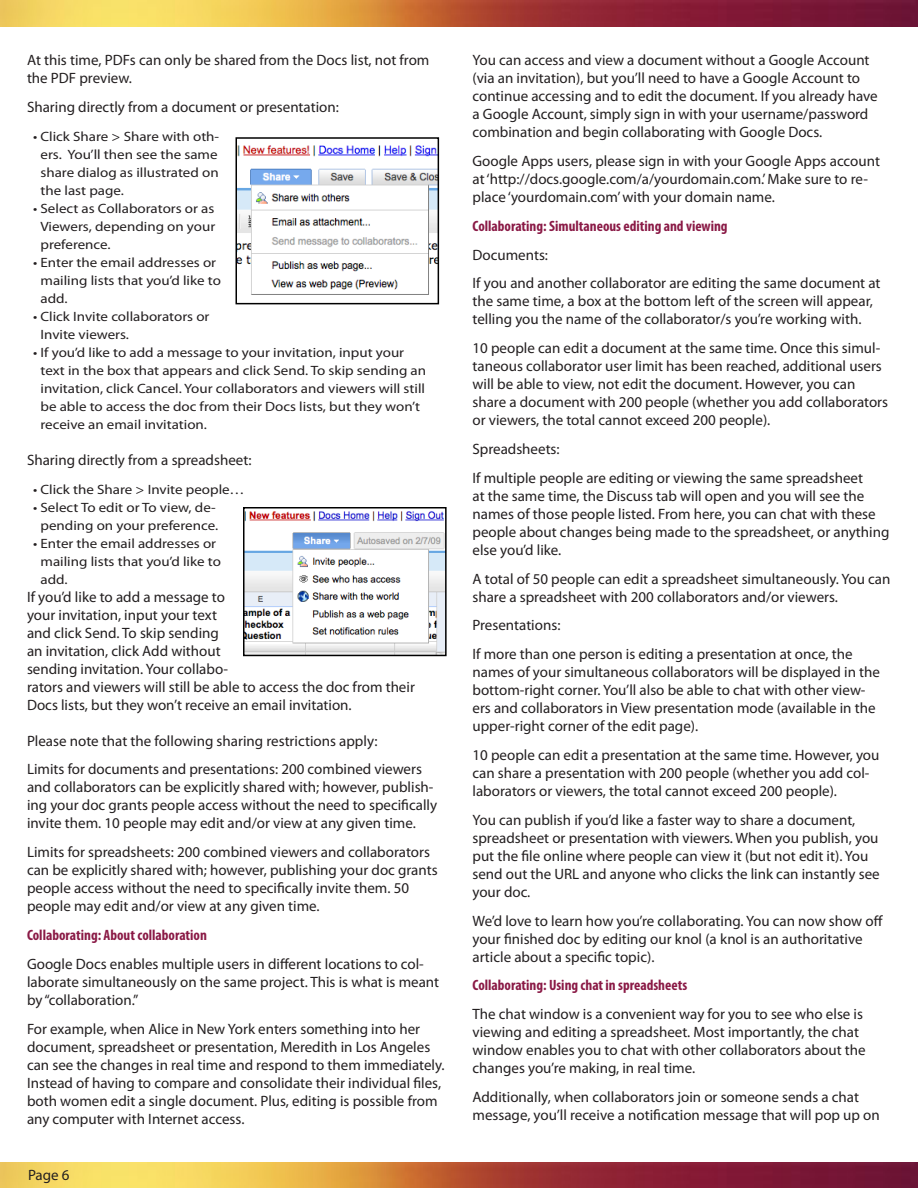
<style>
.page{position:relative;width:918px;height:1188px;background:#fff}
.page>*{position:absolute;margin:0;border:0;box-sizing:border-box;transform-origin:0 0}
.Paragraph_Text_-_Spa{font:15px/18px "Myriad Pro";color:#231f20}
.Paragraph_Text_-_Spa-2{font:700 condensed 15px "Myriad Pro";color:#8a1a46}
.Bullets{font:13.5px/18px "Myriad Pro";color:#231f20;scale:1.11 1}
</style>
<div class="page">
<img style="left:0;top:0;width:918px;height:27px">
<img style="left:0;top:1162px;width:918px;height:26px">
<img style="left:246px;top:511px;width:198px;height:142px">
<div style="left:243px;top:507px;width:204px;height:149px;border:2px solid #000"></div>
<img style="left:239px;top:145px;width:197px;height:150px">
<div style="left:236px;top:137px;width:203px;height:167px;border:2px solid #000"></div>
<p class="Paragraph_Text_-_Spa" style="left:27px;top:51px;width:404px">At this time, PDFs can only be shared from the Docs list, not from the PDF preview.</p>
<p class="Paragraph_Text_-_Spa" style="left:27px;top:98px;width:313px">Sharing directly from a document or presentation:</p>
<p class="Bullets" style="left:40px;top:127px;width:163px;text-indent:-8px">• Click Share &gt; Share with oth&shy;ers. You’ll then see the same share dialog as illustrated on the last page.</p>
<p class="Bullets" style="left:40px;top:199px;width:159px;text-align:justify;text-indent:-8px">• Select as Collaborators or as Viewers, depending on your preference.</p>
<p class="Bullets" style="left:40px;top:253px;width:164px;text-indent:-8px">• Enter the email addresses or mailing lists that you’d like to add.</p>
<p class="Bullets" style="left:40px;top:307px;width:154px;text-indent:-8px">• Click Invite collaborators or<br>Invite viewers.</p>
<p class="Bullets" style="left:40px;top:343px;width:349px;text-indent:-8px">• If you’d like to add a message to your invitation, input your text in the box that appears and click Send. To skip sending an invitation, click Cancel. Your collaborators and viewers will still be able to access the doc from their Docs lists, but they won’t receive an email invitation.</p>
<p class="Paragraph_Text_-_Spa" style="left:27px;top:451px;width:226px">Sharing directly from a spreadsheet:</p>
<p class="Bullets" style="left:33px;top:480px;width:192px">• Click the Share &gt; Invite people…</p>
<p class="Bullets" style="left:33px;top:498px;width:168px;text-align:center">• Select To edit or To view, de&shy;pending on your preference.</p>
<p class="Bullets" style="left:40px;top:534px;width:164px;text-indent:-8px">• Enter the email addresses or mailing lists that you’d like to add.</p>
<p class="Paragraph_Text_-_Spa" style="left:27px;top:587px;width:389px">If you’d like to add a message to<br>your invitation, input your text<br>and click Send. To skip sending<br>an invitation, click Add without<br>sending invitation. Your collabo-<br>rators and viewers will still be able to access the doc from their Docs lists, but they won’t receive an email invitation.</p>
<p class="Paragraph_Text_-_Spa" style="left:27px;top:731px;width:352px">Please note that the following sharing restrictions apply:</p>
<p class="Paragraph_Text_-_Spa" style="left:27px;top:760px;width:412px">Limits for documents and presentations: 200 combined viewers and collaborators can be explicitly shared with; however, publish&shy;ing your doc grants people access without the need to specifically invite them. 10 people may edit and/or view at any given time.</p>
<p class="Paragraph_Text_-_Spa" style="left:27px;top:843px;width:412px">Limits for spreadsheets: 200 combined viewers and collaborators can be explicitly shared with; however, publishing your doc grants people access without the need to specifically invite them. 50 people may edit and/or view at any given time.</p>
<p class="Paragraph_Text_-_Spa-2" style="left:27px;top:926px;width:181px">Collaborating: About collaboration</p>
<p class="Paragraph_Text_-_Spa" style="left:27px;top:955px;width:414px">Google Docs enables multiple users in different locations to col&shy;laborate simultaneously on the same project. This is what is meant by “collaboration.”</p>
<p class="Paragraph_Text_-_Spa" style="left:27px;top:1019px;width:419px">For example, when Alice in New York enters something into her document, spreadsheet or presentation, Meredith in Los Angeles can see the changes in real time and respond to them immediately.<br>Instead of having to compare and consolidate their individual files, both women edit a single document. Plus, editing is possible from any computer with Internet access.</p>
<p class="Paragraph_Text_-_Spa" style="left:28px;top:1166px;width:43px">Page 6</p>
<p class="Paragraph_Text_-_Spa" style="left:472px;top:51px;width:407px">You can access and view a document without a Google Account (via an invitation), but you’ll need to have a Google Account to continue accessing and to edit the document. If you already have a Google Account, simply sign in with your username/password combination and begin collaborating with Google Docs.</p>
<p class="Paragraph_Text_-_Spa" style="left:472px;top:152px;width:409px">Google Apps users, please sign in with your Google Apps account at ‘http://docs.google.com/a/yourdomain.com.’ Make sure to re&shy;place ‘yourdomain.com’ with your domain name.</p>
<p class="Paragraph_Text_-_Spa-2" style="left:472px;top:216px;width:257px">Collaborating: Simultaneous editing and viewing</p>
<p class="Paragraph_Text_-_Spa" style="left:472px;top:245px;width:77px">Documents:</p>
<p class="Paragraph_Text_-_Spa" style="left:472px;top:274px;width:410px">If you and another collaborator are editing the same document at the same time, a box at the bottom left of the screen will appear, telling you the name of the collaborator/s you’re working with.</p>
<p class="Paragraph_Text_-_Spa" style="left:472px;top:339px;width:417px">10 people can edit a document at the same time. Once this simul&shy;taneous collaborator user limit has been reached, additional users will be able to view, not edit the document. However, you can share a document with 200 people (whether you add collaborators or viewers, the total cannot exceed 200 people).</p>
<p class="Paragraph_Text_-_Spa" style="left:472px;top:440px;width:89px">Spreadsheets:</p>
<p class="Paragraph_Text_-_Spa" style="left:472px;top:469px;width:418px">If multiple people are editing or viewing the same spreadsheet<br>at the same time, the Discuss tab will open and you will see the names of those people listed. From here, you can chat with these people about changes being made to the spreadsheet, or anything else you’d like.</p>
<p class="Paragraph_Text_-_Spa" style="left:472px;top:569px;width:419px">A total of 50 people can edit a spreadsheet simultaneously. You can share a spreadsheet with 200 collaborators and/or viewers.</p>
<p class="Paragraph_Text_-_Spa" style="left:472px;top:616px;width:89px">Presentations:</p>
<p class="Paragraph_Text_-_Spa" style="left:472px;top:645px;width:409px">If more than one person is editing a presentation at once, the names of your simultaneous collaborators will be displayed in the bottom-right corner. You’ll also be able to chat with other view&shy;ers and collaborators in View presentation mode (available in the upper-right corner of the edit page).</p>
<p class="Paragraph_Text_-_Spa" style="left:472px;top:746px;width:408px">10 people can edit a presentation at the same time. However, you can share a presentation with 200 people (whether you add col&shy;laborators or viewers, the total cannot exceed 200 people).</p>
<p class="Paragraph_Text_-_Spa" style="left:472px;top:811px;width:409px">You can publish if you’d like a faster way to share a document, spreadsheet or presentation with viewers. When you publish, you put the file online where people can view it (but not edit it). You send out the URL and anyone who clicks the link can instantly see your doc.</p>
<p class="Paragraph_Text_-_Spa" style="left:472px;top:911px;width:412px">We’d love to learn how you’re collaborating. You can now show off your finished doc by editing our knol (a knol is an authoritative article about a specific topic).</p>
<p class="Paragraph_Text_-_Spa-2" style="left:472px;top:976px;width:216px">Collaborating: Using chat in spreadsheets</p>
<p class="Paragraph_Text_-_Spa" style="left:472px;top:1005px;width:395px">The chat window is a convenient way for you to see who else is viewing and editing a spreadsheet. Most importantly, the chat window enables you to chat with other collaborators about the changes you’re making, in real time.</p>
<p class="Paragraph_Text_-_Spa" style="left:472px;top:1088px;width:409px">Additionally, when collaborators join or someone sends a chat message, you’ll receive a notification message that will pop up on</p>
</div>
